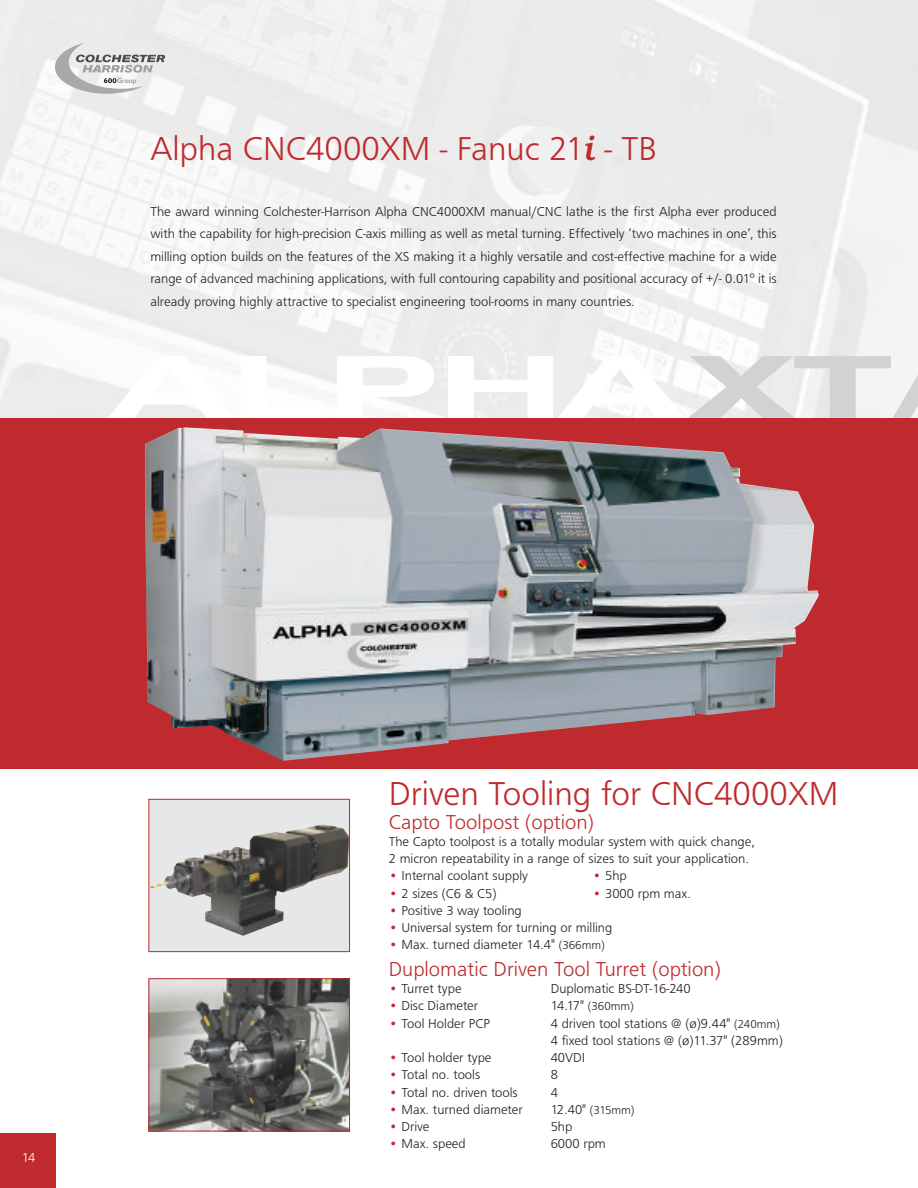
<style>
.page{position:relative;width:918px;height:1188px;background:#fff}
.page>*{position:absolute;margin:0;border:0;box-sizing:border-box;transform-origin:0 0}
.t1{font:300 34.5px "Frutus T";color:#be2a2d}
.t2{font:300 21px "Frutus T";color:#be2a2d}
.t3{font:300 13.5px/22.5px "Frutus T";color:#231f20}
.t4{font:300 13.5px "Frutus T";color:#fff}
.t5{font:300 12px "Frutus T";color:#231f20}
.s1{font-family:"Bookman Itc T";font-weight:500;font-style:italic}
.s2{font-family:"Frutiger"}
.s3{color:#be2a2d}
.s4{font-size:12px}
.s5{font-size:13.5px}
</style>
<div class="page">
<div style="left:0;top:1133px;width:56px;height:55px;background:#be2a2d"></div>
<svg style="left:55px;top:43px;width:110px;height:51px"></svg>
<img style="left:150px;top:980px;width:198px;height:149px">
<div style="left:148px;top:978px;width:202px;height:153px;border:1px solid #be2a2d"></div>
<div style="left:149px;top:800px;width:200px;height:151px;background:#e6e7e9"></div>
<img style="left:150px;top:825px;width:198px;height:111px">
<div style="left:148px;top:799px;width:202px;height:153px;border:1px solid #be2a2d"></div>
<svg style="left:362px;top:356px;width:72px;height:62px"></svg>
<svg style="left:107px;top:356px;width:217px;height:62px"></svg>
<svg style="left:448px;top:354px;width:470px;height:64px"></svg>
<div style="left:0;top:418px;width:918px;height:351px;background:#be2a2d"></div>
<img style="left:145px;top:427px;width:674px;height:334px">
<h1 class="t1" style="left:150px;top:127px;width:508px">Alpha CNC4000XM - Fanuc 21<span class="s1">i</span> - TB</h1>
<p class="t3" style="left:150px;top:200px;width:628px;text-align:justify">The award winning Colchester-Harrison Alpha CNC4000XM manual/CNC lathe is the first Alpha ever produced with the capability for high-precision C-axis milling as well as metal turning. Effectively ‘two machines in one’, this milling option builds on the features of the XS making it a highly versatile and cost-effective machine for a wide range of advanced machining applications, with full contouring capability and positional accuracy of +/- 0.01<span class="s2">º</span> it is already proving highly attractive to specialist engineering tool-rooms in many countries.</p>
<p class="t4" style="left:22px;top:1150px;width:15px">14</p>
<h1 class="t1" style="left:389px;top:773px;width:451px">Driven Tooling for CNC4000XM</h1>
<h2 class="t2" style="left:389px;top:809px;width:207px">Capto Toolpost (option)</h2>
<p class="t3" style="left:389px;top:833px;width:368px;line-height:17.2px">The Capto toolpost is a totally modular system with quick change,<br>2 micron repeatability in a range of sizes to suit your application.</p>
<p class="t3" style="left:389px;top:864px;width:141px"><span class="s3">•</span> Internal coolant supply</p>
<p class="t3" style="left:592px;top:864px;width:36px"><span class="s3">•</span> 5hp</p>
<p class="t3" style="left:389px;top:882px;width:109px"><span class="s3">•</span> 2 sizes (C6 &amp; C5)</p>
<p class="t3" style="left:592px;top:882px;width:100px"><span class="s3">•</span> 3000 rpm max.</p>
<p class="t3" style="left:389px;top:899px;width:135px"><span class="s3">•</span> Positive 3 way tooling</p>
<p class="t3" style="left:389px;top:916px;width:225px"><span class="s3">•</span> Universal system for turning or milling</p>
<p class="t3" style="left:389px;top:933px;width:217px"><span class="s3">•</span> Max. turned diameter 14.4" <span class="s4">(366mm)</span></p>
<h2 class="t2" style="left:389px;top:956px;width:334px">Duplomatic Driven Tool Turret (option)</h2>
<p class="t3" style="left:389px;top:977px;width:74px"><span class="s3">•</span> Turret type</p>
<p class="t3" style="left:551px;top:977px;width:141px">Duplomatic BS-DT-16-240</p>
<p class="t3" style="left:389px;top:994px;width:91px"><span class="s3">•</span> Disc Diameter</p>
<p class="t5" style="left:551px;top:999px;width:85px"><span class="s5">14.17"</span> (360mm)</p>
<p class="t3" style="left:389px;top:1012px;width:103px"><span class="s3">•</span> Tool Holder PCP</p>
<p class="t3" style="left:551px;top:1014px;width:234px;line-height:17.2px">4 driven tool stations @ (ø)9.44" <span class="s4">(240mm)<br></span>4 fixed tool stations @ (ø)11.37" (289mm)</p>
<p class="t3" style="left:389px;top:1046px;width:104px"><span class="s3">•</span> Tool holder type</p>
<p class="t3" style="left:551px;top:1046px;width:36px">40VDI</p>
<p class="t3" style="left:389px;top:1063px;width:93px"><span class="s3">•</span> Total no. tools</p>
<p class="t3" style="left:551px;top:1063px;width:9px">8</p>
<p class="t3" style="left:389px;top:1081px;width:131px"><span class="s3">•</span> Total no. driven tools</p>
<p class="t3" style="left:551px;top:1081px;width:9px">4</p>
<p class="t3" style="left:389px;top:1098px;width:136px"><span class="s3">•</span> Max. turned diameter</p>
<p class="t5" style="left:551px;top:1103px;width:85px"><span class="s5">12.40"</span> (315mm)</p>
<p class="t3" style="left:389px;top:1115px;width:42px"><span class="s3">•</span> Drive</p>
<p class="t3" style="left:551px;top:1115px;width:23px">5hp</p>
<p class="t3" style="left:389px;top:1132px;width:79px"><span class="s3">•</span> Max. speed</p>
<p class="t3" style="left:551px;top:1132px;width:57px">6000 rpm</p>
</div>
